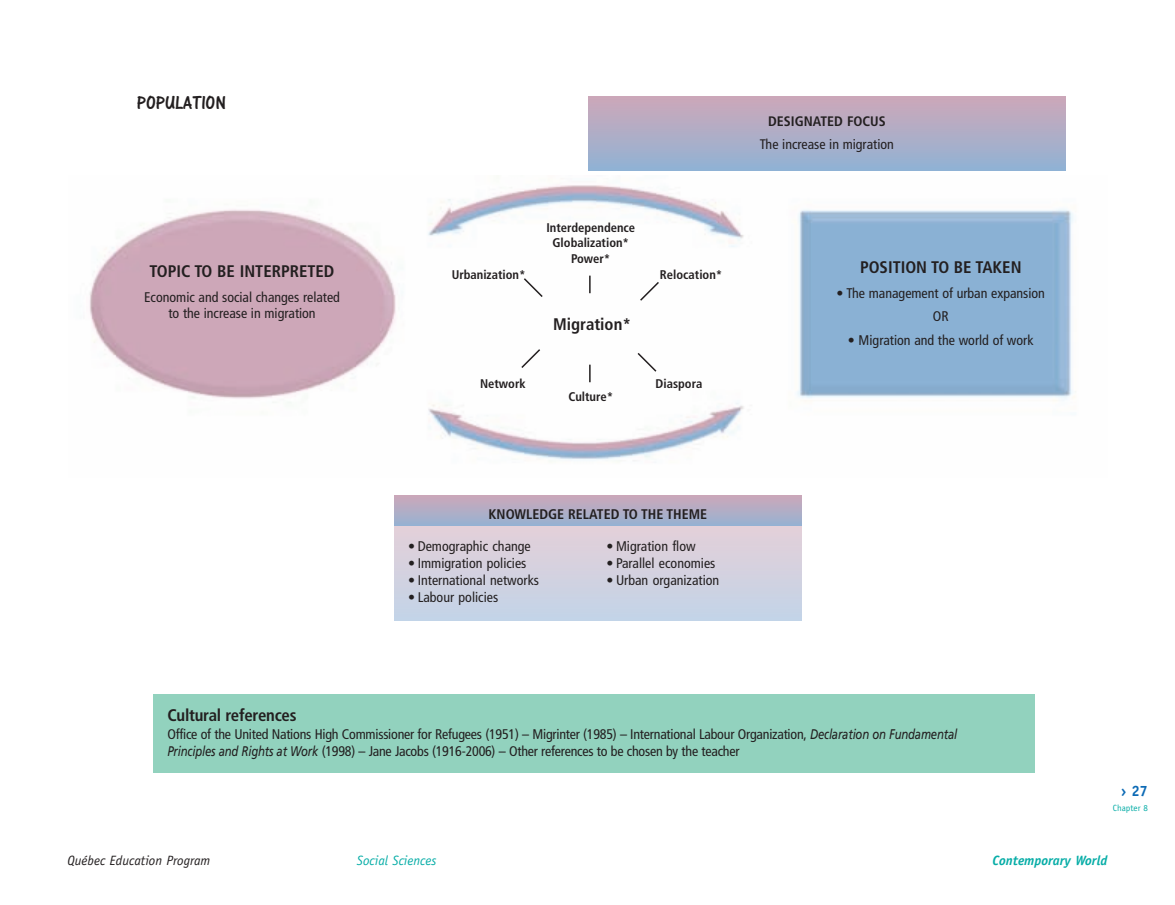
<style>
.page{position:relative;width:1175px;height:905px;background:#fff}
.page>*{position:absolute;margin:0;border:0;box-sizing:border-box;transform-origin:0 0}
.t1{font:19.5px "One Stroke Script Plain";color:#231f20}
.t2{font:700 condensed 16.8px "Frutiger";color:#231f20}
.t3{font:700 15px "Officina Sans";color:#0c6ab5}
.t4{font:condensed 13.95px/16.8px "Frutiger";color:#231f20;text-align:center}
.t5{font:700 condensed 13.95px "Frutiger";color:#231f20}
.t6{font:condensed 13.8px "Frutiger";color:#231f20}
.t7{font:700 condensed 13.8px "Frutiger";color:#231f20}
.t8{font:italic 13.5px "Officina Sans";color:#231f20}
.t9{font:italic 700 13.5px "Officina Sans";color:#07ada7}
.t10{font:italic 13.5px "Officina Sans";color:#07ada7}
.t11{font:700 condensed 12.6px/15.1px "Frutiger";color:#231f20;text-align:center}
.t12{font:9px "Officina Sans";color:#07ada7}
.s1{font-style:italic;font-stretch:normal}
</style>
<div class="page">
<img style="left:89px;top:185px;width:986px;height:276px">
<div style="left:588px;top:97px;width:477px;height:74px;background:linear-gradient(to bottom,#cda8b9,#91b2d4)"></div>
<div style="left:394px;top:495px;width:407px;height:32px;background:linear-gradient(to bottom,#cda8b9,#96b2d2)"></div>
<div style="left:394px;top:527px;width:407px;height:93px;background:linear-gradient(to bottom,#e3d0d8,#c3d4e7)"></div>
<div style="left:153px;top:694px;width:881px;height:78px;background:#92d2be"></div>
<svg style="left:589px;top:275px;width:1px;height:18px"></svg>
<svg style="left:638px;top:280px;width:22px;height:22px"></svg>
<svg style="left:636px;top:351px;width:22px;height:22px"></svg>
<svg style="left:520px;top:347px;width:22px;height:22px"></svg>
<svg style="left:522px;top:276px;width:22px;height:23px"></svg>
<svg style="left:589px;top:364px;width:1px;height:18px"></svg>
<h1 class="t1" style="left:137px;top:97px;width:90px">POPULATION</h1>
<p class="t2" style="left:150px;top:264px;width:186px">TOPIC TO BE INTERPRETED</p>
<p class="t4" style="left:144px;top:289px;width:197px">Economic and social changes related to the increase in migration</p>
<p class="t11" style="left:451px;top:268px;width:75px">Urbanization*</p>
<p class="t11" style="left:546px;top:221px;width:90px">Interdependence<br>Globalization*<br>Power*</p>
<p class="t2" style="left:553px;top:317px;width:79px">Migration*</p>
<p class="t11" style="left:660px;top:268px;width:64px">Relocation*</p>
<p class="t11" style="left:480px;top:377px;width:47px">Network</p>
<p class="t11" style="left:655px;top:377px;width:48px">Diaspora</p>
<p class="t11" style="left:568px;top:390px;width:46px">Culture*</p>
<p class="t7" style="left:768px;top:116px;width:119px">DESIGNATED FOCUS</p>
<p class="t6" style="left:760px;top:139px;width:135px">The increase in migration</p>
<p class="t2" style="left:860px;top:261px;width:163px">POSITION TO BE TAKEN</p>
<p class="t4" style="left:836px;top:282px;width:210px;line-height:23.2px">• The management of urban expansion<br>OR</p>
<p class="t4" style="left:848px;top:332px;width:187px">• Migration and the world of work</p>
<p class="t5" style="left:488px;top:508px;width:220px">KNOWLEDGE RELATED TO THE THEME</p>
<p class="t4" style="left:408px;top:539px;width:124px">• Demographic change</p>
<p class="t4" style="left:408px;top:556px;width:120px">• Immigration policies</p>
<p class="t4" style="left:408px;top:572px;width:132px">• International networks</p>
<p class="t4" style="left:408px;top:589px;width:92px">• Labour policies</p>
<p class="t4" style="left:606px;top:539px;width:91px">• Migration flow</p>
<p class="t4" style="left:606px;top:556px;width:111px">• Parallel economies</p>
<p class="t4" style="left:606px;top:572px;width:114px">• Urban organization</p>
<p class="t2" style="left:167px;top:708px;width:130px">Cultural references</p>
<p class="t4" style="left:167px;top:726px;width:791px;text-align:left">Office of the United Nations High Commissioner for Refugees (1951) – Migrinter (1985) – International Labour Organization, <span class="s1">Declaration on Fundamental<br>Principles and Rights at Work</span> (1998) – Jane Jacobs (1916-2006) – Other references to be chosen by the teacher</p>
<p class="t3" style="left:1120px;top:784px;width:29px">› 27</p>
<p class="t12" style="left:1112px;top:804px;width:37px">Chapter 8</p>
<p class="t8" style="left:68px;top:854px;width:144px">Québec Education Program</p>
<p class="t10" style="left:357px;top:854px;width:81px">Social Sciences</p>
<p class="t9" style="left:992px;top:854px;width:116px">Contemporary World</p>
</div>
